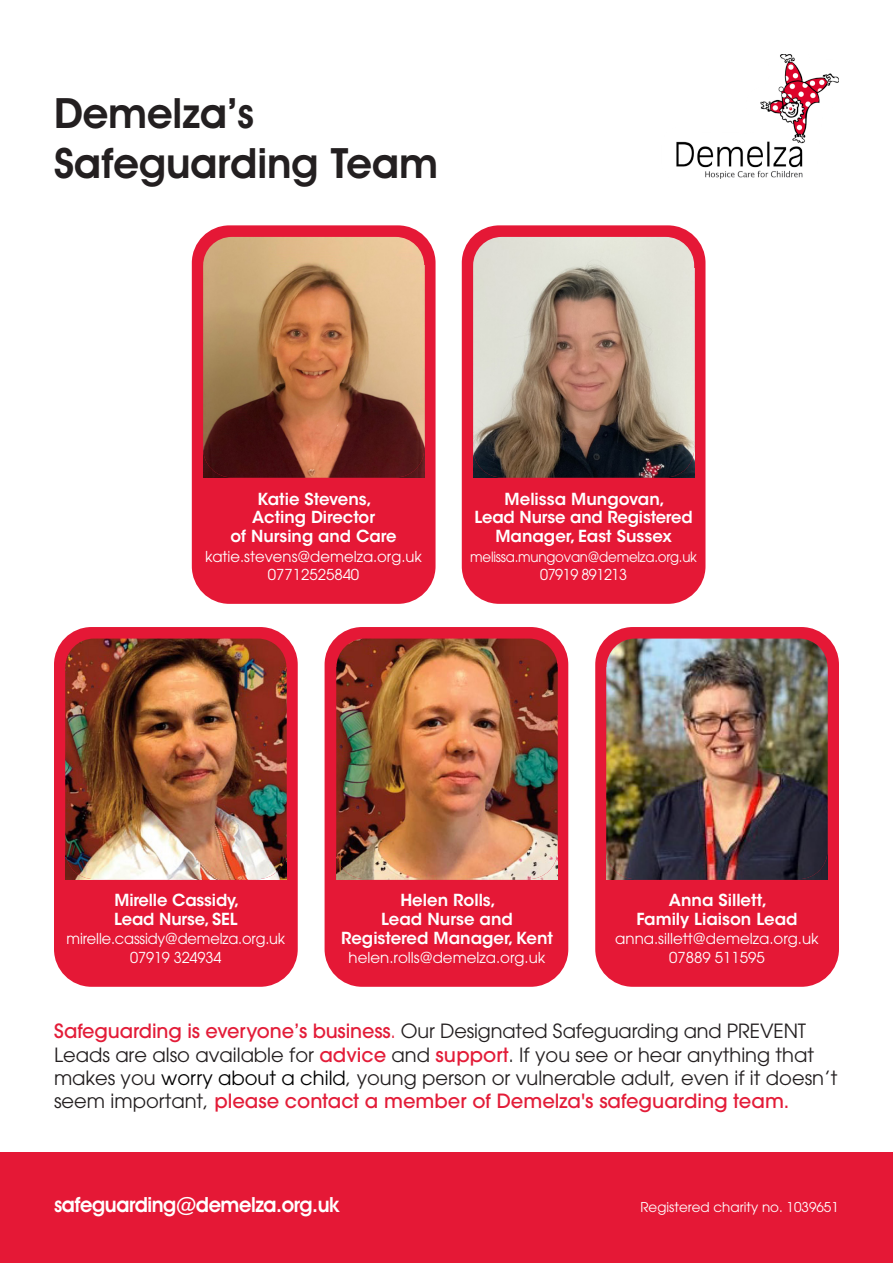
<style>
.page{position:relative;width:893px;height:1263px;background:#fff}
.page>*{position:absolute;margin:0;border:0;box-sizing:border-box;transform-origin:0 0}
.t1{font:600 42px "Avant Garde IT Cby BT";color:#231f20}
.t2{font:600 21px "Avant Garde IT Cby BT";letter-spacing:-.02em;color:#fff}
.t3{font:19.5px/23.4px "ITC Avant Garde Pro";color:#231f20}
.t4{font:600 16.5px/18.8px "ITC Avant Garde Std";color:#fff;text-align:center}
.t5{font:15px "ITC Avant Garde Pro";color:#fff}
.t6{font:15px "ITC Avant Garde Pro";letter-spacing:-.03em;color:#fff;scale:.96 1}
.t7{font:14.1px "ITC Avant Garde Pro";letter-spacing:-.015em;color:#fff;scale:.95 1}
.t8{font:13.5px "ITC Avant Garde Pro";color:#fff}
.s1{font-weight:500;color:#e31c38}
.s2{color:#e31c38}
.s3{color:#000001}
</style>
<div class="page">
<div style="left:0;top:1152px;width:893px;height:111px;background:#e51836"></div>
<div style="left:54px;top:627px;width:244px;height:360px;background:#e51836;border-radius:38px"></div>
<div style="left:595px;top:627px;width:244px;height:360px;background:#e51836;border-radius:38px"></div>
<div style="left:325px;top:627px;width:243px;height:360px;background:#e51836;border-radius:38px"></div>
<div style="left:192px;top:225px;width:244px;height:379px;background:#e51836;border-radius:38px"></div>
<div style="left:462px;top:225px;width:243px;height:379px;background:#e51836;border-radius:38px"></div>
<img style="left:676px;top:54px;width:163px;height:124px">
<img style="left:473px;top:237px;width:221px;height:240px">
<img style="left:203px;top:237px;width:221px;height:240px">
<img style="left:65px;top:638px;width:221px;height:241px">
<img style="left:336px;top:638px;width:222px;height:241px">
<img style="left:606px;top:638px;width:221px;height:241px">
<p class="t1" style="left:54px;top:87px;width:202px">Demelza’s</p>
<p class="t1" style="left:54px;top:138px;width:386px">Safeguarding Team</p>
<p class="t4" style="left:258px;top:489px;width:116px">Katie Stevens,</p>
<p class="t4" style="left:252px;top:508px;width:124px">Acting Director</p>
<p class="t4" style="left:231px;top:527px;width:168px">of Nursing and Care</p>
<p class="t5" style="left:205px;top:547px;width:218px">katie.stevens@demelza.org.uk</p>
<p class="t5" style="left:268px;top:565px;width:93px">07712525840</p>
<p class="t4" style="left:505px;top:489px;width:162px">Melissa Mungovan,</p>
<p class="t4" style="left:475px;top:508px;width:220px">Lead Nurse and Registered<br>Manager, East Sussex</p>
<p class="t7" style="left:470px;top:548px;width:240px">melissa.mungovan@demelza.org.uk</p>
<p class="t6" style="left:540px;top:565px;width:92px">07919 891213</p>
<p class="t4" style="left:115px;top:891px;width:126px">Mirelle Cassidy,</p>
<p class="t4" style="left:114px;top:909px;width:125px">Lead Nurse, SEL</p>
<p class="t5" style="left:67px;top:930px;width:220px">mirelle.cassidy@demelza.org.uk</p>
<p class="t5" style="left:130px;top:948px;width:93px">07919 324934</p>
<p class="t4" style="left:400px;top:891px;width:97px">Helen Rolls,</p>
<p class="t4" style="left:381px;top:909px;width:133px">Lead Nurse and</p>
<p class="t4" style="left:341px;top:928px;width:213px">Registered Manager, Kent</p>
<p class="t5" style="left:349px;top:948px;width:198px">helen.rolls@demelza.org.uk</p>
<p class="t4" style="left:669px;top:891px;width:100px">Anna Sillett,</p>
<p class="t4" style="left:636px;top:909px;width:163px">Family Liaison Lead</p>
<p class="t5" style="left:615px;top:930px;width:205px">anna.sillett@demelza.org.uk</p>
<p class="t5" style="left:669px;top:948px;width:97px">07889 511595</p>
<p class="t3" style="left:54px;top:1019px;width:785px"><span class="s1">Safeguarding is everyone’s business</span><span class="s2">.</span> Our Designated Safeguarding and PREVENT Leads are also available for <span class="s1">advice</span> and <span class="s1">support</span>. If you see or hear anything that makes you <span class="s3">worry about a child</span>, young person or vulnerable adult, even if it doesn’t seem important, <span class="s1">please contact a member of Demelza's safeguarding team.</span></p>
<p class="t2" style="left:54px;top:1192px;width:287px">safeguarding@demelza.org.uk</p>
<p class="t8" style="left:640px;top:1198px;width:200px">Registered charity no. 1039651</p>
</div>
